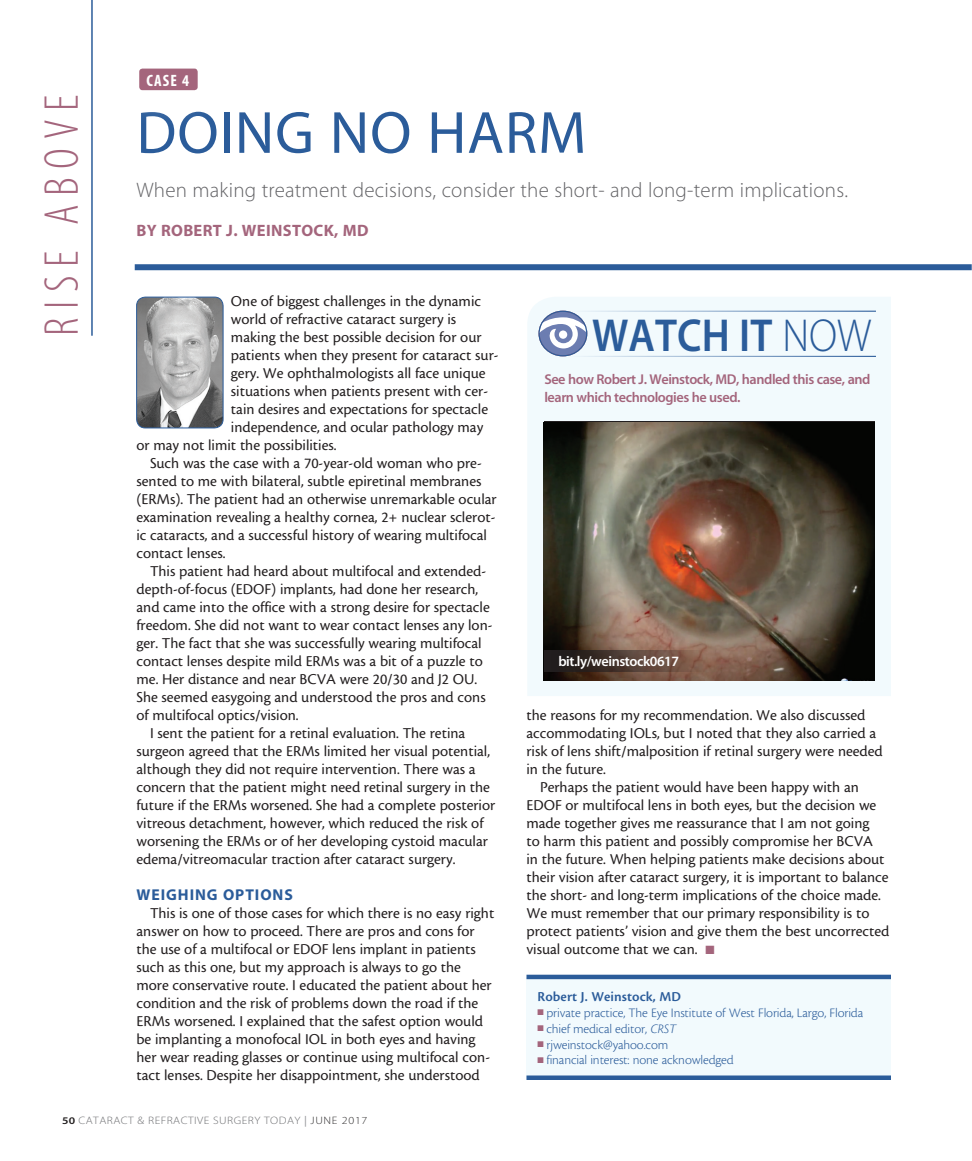
<style>
.page{position:relative;width:972px;height:1161px;background:#fff}
.page>*{position:absolute;margin:0;border:0;box-sizing:border-box;transform-origin:0 0}
.headline{font:60px "Myriad MM 400 600";letter-spacing:.015em;color:#2b5c9a}
.t1{font:49.2px "Myriad MM 215 300";letter-spacing:.175em;color:#a4657c}
.headline-2{font:46.5px "Myriad MM 565 600";color:#2b5c9a;scale:.9 1}
.deck{font:21px "Myriad MM 215 600";letter-spacing:.01em;color:#636366}
.author{font:16.5px "Myriad MM 700 600";letter-spacing:.02em;color:#a4657c}
.author-2{font:16.5px "Myriad MM 700 300";color:#fff}
.body{font:15.75px/18px "Cronos MM 408 10";color:#231f20}
.body_first{font:15.75px "Cronos MM 408 10";color:#231f20}
.subhead{font:15.75px "Myriad MM 700 600";letter-spacing:.06em;color:#2b5c9a}
.body-2{font:14.25px/18.8px "Myriad MM 565 600";letter-spacing:-.03em;color:#a4657c}
.bio_name{font:14.25px "Cronos MM 574 9";letter-spacing:.005em;color:#2b5c9a}
.body-3{font:14.25px "Myriad MM 565 600";letter-spacing:-.03em;color:#fff}
.bio_info{font:13.5px "Cronos MM 250 9";letter-spacing:-.01em;color:#2b5c9a}
.t2{font:10.8px "Myriad MM 215 600";letter-spacing:.04em;color:#6c6d70;scale:1.11 1}
.s1{font-family:"Myriad MM 215 600"}
.s2{color:#a4657c}
.s3{font-family:"Cronos MM It 250 9"}
.s4{font-family:"Myriad MM 565 600";font-size:10.2px;color:#231f20}
.s5{font-family:"Myriad MM 400 600";color:#939598}
.s6{color:#312f30}
</style>
<div class="page">
<hr style="left:91px;top:0;width:2px;height:336px;background:#2b5c9a">
<div style="left:135px;top:264px;width:837px;height:6px;background:#2b5c9a"></div>
<img style="left:137px;top:297px;width:86px;height:131px">
<div style="left:136px;top:297px;width:87px;height:131px;border:1px solid #2b5c9a;border-radius:9px"></div>
<div style="left:526px;top:979px;width:365px;height:97px;background:#f2fafd"></div>
<hr style="left:526px;top:975px;width:365px;height:4px;background:#2b5c9a">
<hr style="left:526px;top:1076px;width:365px;height:4px;background:#2b5c9a">
<div style="left:528px;top:297px;width:363px;height:399px;background:#f2fafd"></div>
<hr style="left:567px;top:311px;width:309px;height:1px;background:#2b5c9a">
<hr style="left:567px;top:356px;width:309px;height:1px;background:#2b5c9a">
<svg style="left:539px;top:311px;width:48px;height:45px"></svg>
<img style="left:544px;top:422px;width:330px;height:259px">
<svg style="left:539px;top:317px;width:49px;height:31px"></svg>
<div style="left:559px;top:330px;width:8px;height:9px;background:#fff;border-radius:50%"></div>
<div style="left:538px;top:311px;width:49px;height:45px;border:1px solid #2b5c9a;border-radius:50%"></div>
<svg style="left:544px;top:651px;width:163px;height:21px;background:#503c33"></svg>
<div style="left:139px;top:69px;width:59px;height:21px;background:#a4657c;border-radius:3px"></div>
<h2 class="t1" style="left:38px;top:336px;width:243px;rotate:-90deg">RISE ABOVE</h2>
<p class="author-2" style="left:146px;top:72px;width:44px">CASE 4</p>
<p class="headline" style="left:136px;top:104px;width:451px">DOING NO HARM</p>
<p class="deck" style="left:136px;top:179px;width:713px">When making treatment decisions, consider the short- and long-term implications.</p>
<p class="author" style="left:136px;top:222px;width:234px">BY ROBERT J. WEINSTOCK, MD</p>
<p class="body_first" style="left:231px;top:293px;width:252px">One of biggest challenges in the dynamic</p>
<p class="body_first" style="left:231px;top:311px;width:227px">world of refractive cataract surgery is</p>
<p class="body_first" style="left:231px;top:329px;width:252px">making the best possible decision for our</p>
<p class="body_first" style="left:231px;top:347px;width:269px">patients when they present for cataract sur-</p>
<p class="body_first" style="left:231px;top:365px;width:256px">gery. We ophthalmologists all face unique</p>
<p class="body_first" style="left:231px;top:383px;width:259px">situations when patients present with cer-</p>
<p class="body_first" style="left:231px;top:401px;width:259px">tain desires and expectations for spectacle</p>
<p class="body_first" style="left:231px;top:419px;width:254px">independence, and ocular pathology may</p>
<p class="body_first" style="left:136px;top:437px;width:202px">or may not limit the possibilities.</p>
<p class="body" style="left:136px;top:454px;width:362px;text-indent:14px">Such was the case with a 70-year-old woman who pre&shy;sented to me with bilateral, subtle epiretinal membranes (ERMs). The patient had an otherwise unremarkable ocular examination revealing a healthy cornea, 2+ nuclear sclerot&shy;ic cataracts, and a successful history of wearing multifocal contact lenses.</p>
<p class="body" style="left:136px;top:562px;width:358px;text-indent:14px">This patient had heard about multifocal and extended&shy;depth-of-focus (EDOF) implants, had done her research, and came into the office with a strong desire for spectacle freedom. She did not want to wear contact lenses any lon&shy;ger. The fact that she was successfully wearing multifocal contact lenses despite mild ERMs was a bit of a puzzle to me. Her distance and near BCVA were 20/30 and J2 OU.<br>She seemed easygoing and understood the pros and cons of multifocal optics/vision.</p>
<p class="body" style="left:136px;top:724px;width:360px;text-indent:14px">I sent the patient for a retinal evaluation. The retina surgeon agreed that the ERMs limited her visual potential, although they did not require intervention. There was a concern that the patient might need retinal surgery in the future if the ERMs worsened. She had a complete posterior vitreous detachment, however, which reduced the risk of worsening the ERMs or of her developing cystoid macular edema/vitreomacular traction after cataract surgery.</p>
<p class="subhead" style="left:136px;top:887px;width:158px">WEIGHING OPTIONS</p>
<p class="body" style="left:136px;top:904px;width:359px;text-indent:14px">This is one of those cases for which there is no easy right answer on how to proceed. There are pros and cons for the use of a multifocal or EDOF lens implant in patients such as this one, but my approach is always to go the more conservative route. I educated the patient about her condition and the risk of problems down the road if the ERMs worsened. I explained that the safest option would be implanting a monofocal IOL in both eyes and having her wear reading glasses or continue using multifocal con&shy;tact lenses. Despite her disappointment, she understood</p>
<p class="headline-2" style="left:592px;top:313px;width:312px">WATCH IT <span class="s1">NOW</span></p>
<p class="body-2" style="left:544px;top:370px;width:328px">See how Robert J. Weinstock, MD, handled this case, and learn which technologies he used.</p>
<p class="body-3" style="left:558px;top:654px;width:122px">bit.ly/weinstock0617</p>
<p class="body" style="left:526px;top:706px;width:358px">the reasons for my recommendation. We also discussed accommodating IOLs, but I noted that they also carried a risk of lens shift/malposition if retinal surgery were needed in the future.</p>
<p class="body" style="left:526px;top:778px;width:364px;text-indent:14px">Perhaps the patient would have been happy with an EDOF or multifocal lens in both eyes, but the decision we made together gives me reassurance that I am not going<br>to harm this patient and possibly compromise her BCVA<br>in the future. When helping patients make decisions about their vision after cataract surgery, it is important to balance the short- and long-term implications of the choice made.<br>We must remember that our primary responsibility is to protect patients’ vision and give them the best uncorrected visual outcome that we can. <span class="s2">■</span></p>
<p class="bio_name" style="left:538px;top:989px;width:145px">Robert J. Weinstock, MD</p>
<p class="bio_info" style="left:538px;top:1006px;width:327px"><span class="s2">■</span> private practice, The Eye Institute of West Florida, Largo, Florida</p>
<p class="bio_info" style="left:538px;top:1021px;width:140px"><span class="s2">■</span> chief medical editor, <span class="s3">CRST</span></p>
<p class="bio_info" style="left:538px;top:1037px;width:132px"><span class="s2">■</span> rjweinstock@yahoo.com</p>
<p class="bio_info" style="left:538px;top:1053px;width:198px"><span class="s2">■</span> financial interest: none acknowledged</p>
<p class="t2" style="left:62px;top:1115px;width:277px"><span class="s4">50</span> CATARACT &amp; REFRACTIVE SURGERY TODAY <span class="s5">|</span> <span class="s6">JUNE 2017</span></p>
</div>
